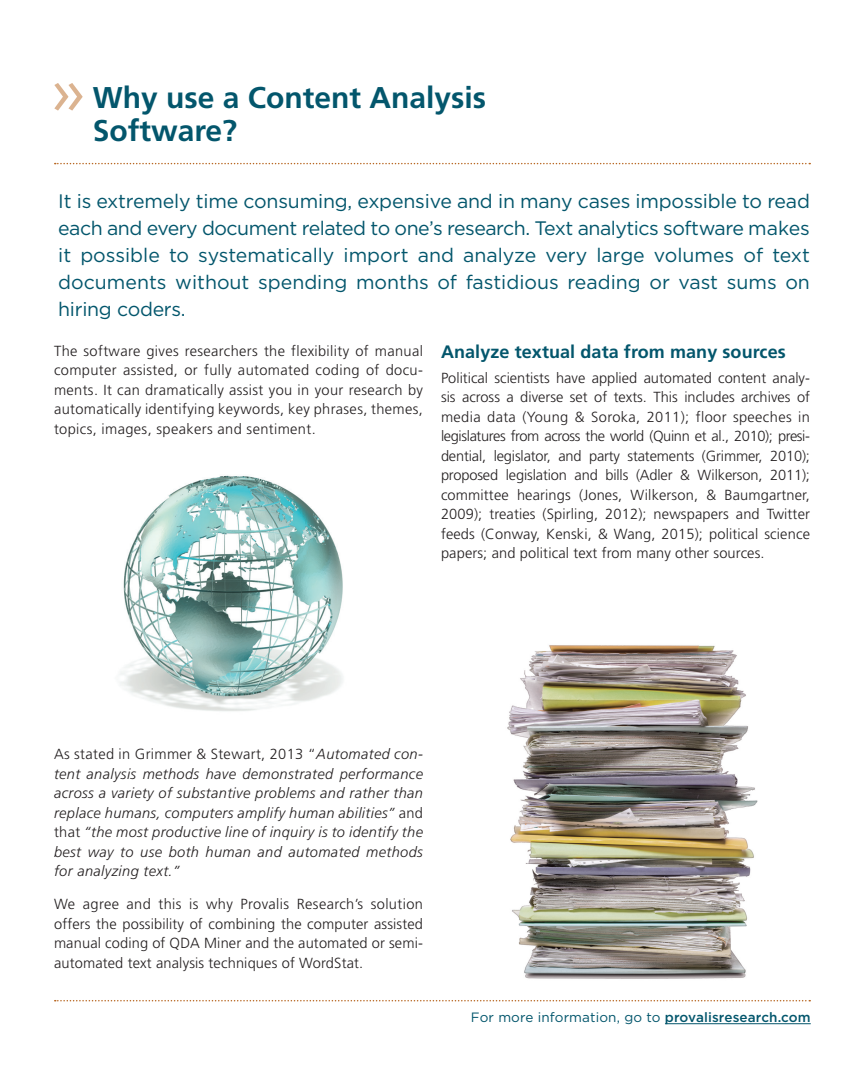
<style>
.page{position:relative;width:864px;height:1080px;background:#fff}
.page>*{position:absolute;margin:0;border:0;box-sizing:border-box;transform-origin:0 0}
.t1{font:700 30px/33px "Frutiger";color:#03566c}
.t2{font:19.5px/27px "Gotham";color:#03566c;text-align:justify}
.t3{font:700 18px "Frutiger";letter-spacing:.005em;color:#03566c}
.t4{font:300 14.7px/19.5px "Frutiger";letter-spacing:.01em;color:#231f20;text-align:justify}
.t5{font:italic 300 14.7px/19.5px "Frutiger";letter-spacing:.025em;color:#231f20;text-align:justify}
.t6{font:13.5px "Gotham";letter-spacing:.01em;color:#03566c}
.s1{font-style:normal}
.s2{font-weight:500}
</style>
<div class="page">
<hr style="left:665px;top:1023px;width:146px;height:1px;background:#03566c">
<svg style="left:55px;top:1000px;width:755px;height:1px"></svg>
<svg style="left:55px;top:163px;width:755px;height:1px"></svg>
<img style="left:119px;top:475px;width:224px;height:236px">
<img style="left:507px;top:645px;width:251px;height:334px">
<h1 class="t1" style="left:93px;top:81px;width:395px">Why use a Content Analysis<br>Software?</h1>
<p class="t2" style="left:58px;top:187px;width:753px">It is extremely time consuming, expensive and in many cases impossible to read each and every document related to one’s research. Text analytics software makes it possible to systematically import and analyze very large volumes of text documents without spending months of fastidious reading or vast sums on hiring coders.</p>
<p class="t4" style="left:54px;top:341px;width:371px">The software gives researchers the flexibility of manual computer assisted, or fully automated coding of docu&shy;ments. It can dramatically assist you in your research by automatically identifying keywords, key phrases, themes, topics, images, speakers and sentiment.</p>
<p class="t3" style="left:441px;top:341px;width:346px">Analyze textual data from many sources</p>
<p class="t4" style="left:441px;top:368px;width:371px">Political scientists have applied automated content analy&shy;sis across a diverse set of texts. This includes archives of media data (Young &amp; Soroka, 2011); floor speeches in legislatures from across the world (Quinn et al., 2010); presi&shy;dential, legislator, and party statements (Grimmer, 2010); proposed legislation and bills (Adler &amp; Wilkerson, 2011); committee hearings (Jones, Wilkerson, &amp; Baumgartner, 2009); treaties (Spirling, 2012); newspapers and Twitter feeds (Conway, Kenski, &amp; Wang, 2015); political science papers; and political text from many other sources.</p>
<p class="t5" style="left:54px;top:744px;width:371px"><span class="s1">As stated in Grimmer &amp; Stewart, 2013 “</span>Automated con&shy;tent analysis methods have demonstrated performance across a variety of substantive problems and rather than replace humans, computers amplify human abilities” <span class="s1">and that</span> “the most productive line of inquiry is to identify the best way to use both human and automated methods for analyzing text.”</p>
<p class="t4" style="left:54px;top:894px;width:371px">We agree and this is why Provalis Research’s solution offers the possibility of combining the computer assisted manual coding of QDA Miner and the automated or semi&shy;automated text analysis techniques of WordStat.</p>
<p class="t6" style="left:471px;top:1010px;width:341px">For more information, go to <span class="s2">provalisresearch.com</span></p>
</div>
